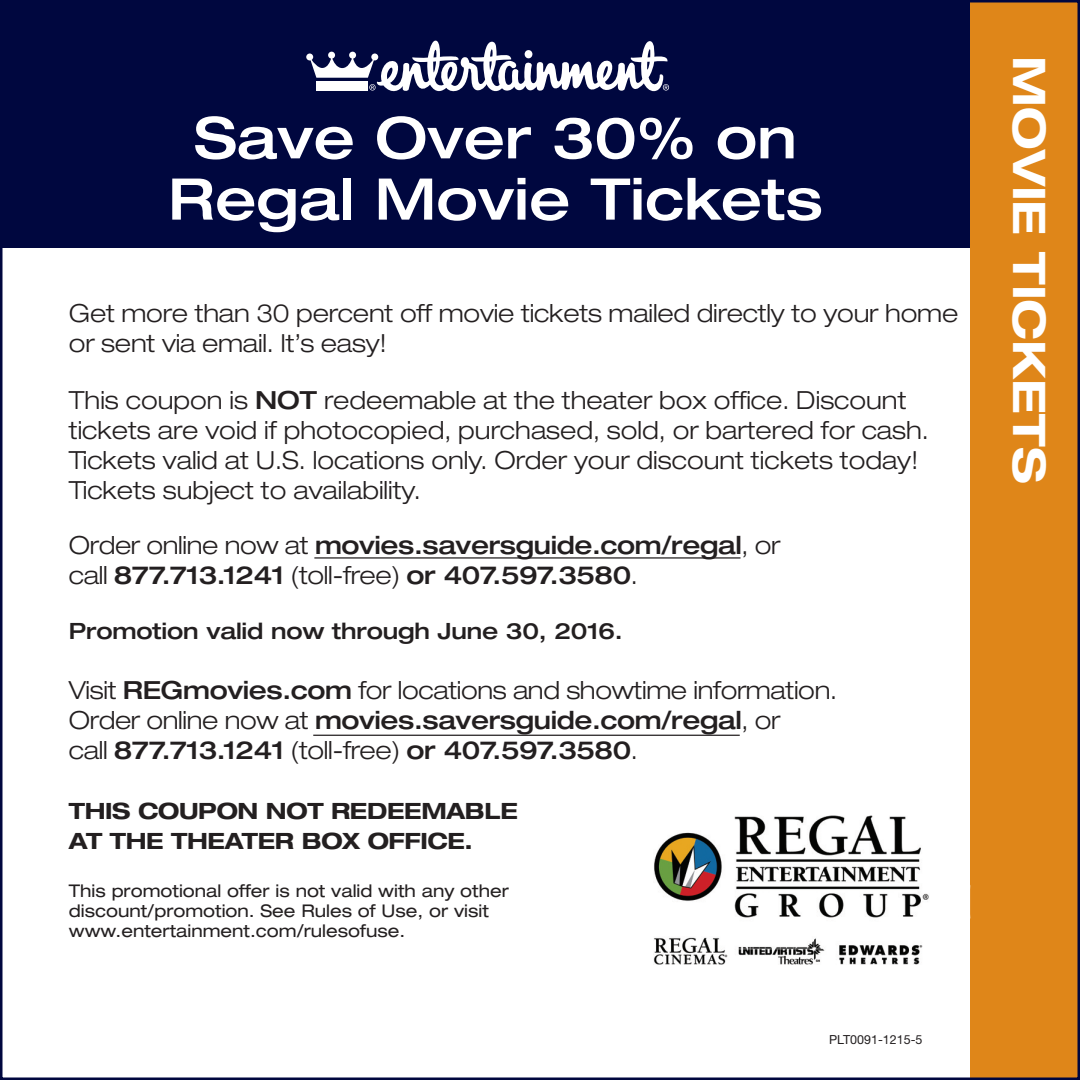
<style>
.page{position:relative;width:1080px;height:1080px;background:#fff}
.page>*{position:absolute;margin:0;border:0;box-sizing:border-box;transform-origin:0 0}
.t1{font:500 expanded 57.5px/61.2px "Helvetica Neue";color:#fff;text-align:center}
.t2{font:700 expanded 45px "Helvetica Neue";color:#fff}
.t3{font:300 expanded 25px/30px "Helvetica Neue";color:#231f20}
.t4{font:500 expanded 25px/30px "Helvetica Neue";letter-spacing:-.015em;color:#231f20}
.t5{font:700 expanded 22.5px/30px "Helvetica Neue";letter-spacing:-.015em;color:#231f20}
.t6{font:500 expanded 22.5px "Helvetica Neue";letter-spacing:-.005em;color:#231f20}
.t7{font:expanded 17.5px/20px "Helvetica Neue";color:#231f20}
.t8{font:12.5px "Helvetica Neue";color:#231f20}
.s1{font-weight:500}
.s2{font-weight:300}
</style>
<div class="page">
<div style="left:970px;top:0;width:110px;height:1080px;background:#df8619"></div>
<div style="left:0;top:0;width:1080px;height:248px;background:#00073f"></div>
<div style="left:970px;top:0;width:110px;height:540px;background:#df8619"></div>
<img style="left:970px;top:886px;width:1px;height:32px">
<img style="left:653px;top:815px;width:276px;height:149px">
<svg style="left:306px;top:41px;width:363px;height:50px"></svg>
<hr style="left:314px;top:557px;width:427px;height:2px;background:#231f20">
<hr style="left:313px;top:735px;width:427px;height:1px;background:#231f20">
<h1 class="t1" style="left:168px;top:113px;width:656px">Save Over 30% on<br>Regal Movie Tickets</h1>
<p class="t3" style="left:69px;top:301px;width:891px">Get more than 30 percent off movie tickets mailed directly to your home or sent via email. It’s easy!</p>
<p class="t3" style="left:69px;top:388px;width:861px">This coupon is <span class="s1">NOT</span> redeemable at the theater box office. Discount tickets are void if photocopied, purchased, sold, or bartered for cash.<br>Tickets valid at U.S. locations only. Order your discount tickets today!<br>Tickets subject to availability.</p>
<p class="t4" style="left:69px;top:533px;width:713px"><span class="s2">Order online now at</span> movies.saversguide.com/regal<span class="s2">, or call</span> 877.713.1241 <span class="s2">(toll-free)</span> or 407.597.3580<span class="s2">.</span></p>
<p class="t6" style="left:69px;top:623px;width:555px">Promotion valid now through June 30, 2016.</p>
<p class="t3" style="left:69px;top:678px;width:770px">Visit <span class="s1">REGmovies.com</span> for locations and showtime information.<br>Order online now at <span class="s1">movies.saversguide.com/regal</span>, or<br>call <span class="s1">877.713.1241</span> (toll-free) <span class="s1">or 407.597.3580</span>.</p>
<p class="t5" style="left:69px;top:799px;width:451px">THIS COUPON NOT REDEEMABLE<br>AT THE THEATER BOX OFFICE.</p>
<p class="t7" style="left:69px;top:882px;width:442px">This promotional offer is not valid with any other discount/promotion. See Rules of Use, or visit www.entertainment.com/rulesofuse.</p>
<p class="t8" style="left:829px;top:1035px;width:95px">PLT0091-1215-5</p>
<h2 class="t2" style="left:1045px;top:56px;width:429px;rotate:90deg">MOVIE TICKETS</h2>
</div>
